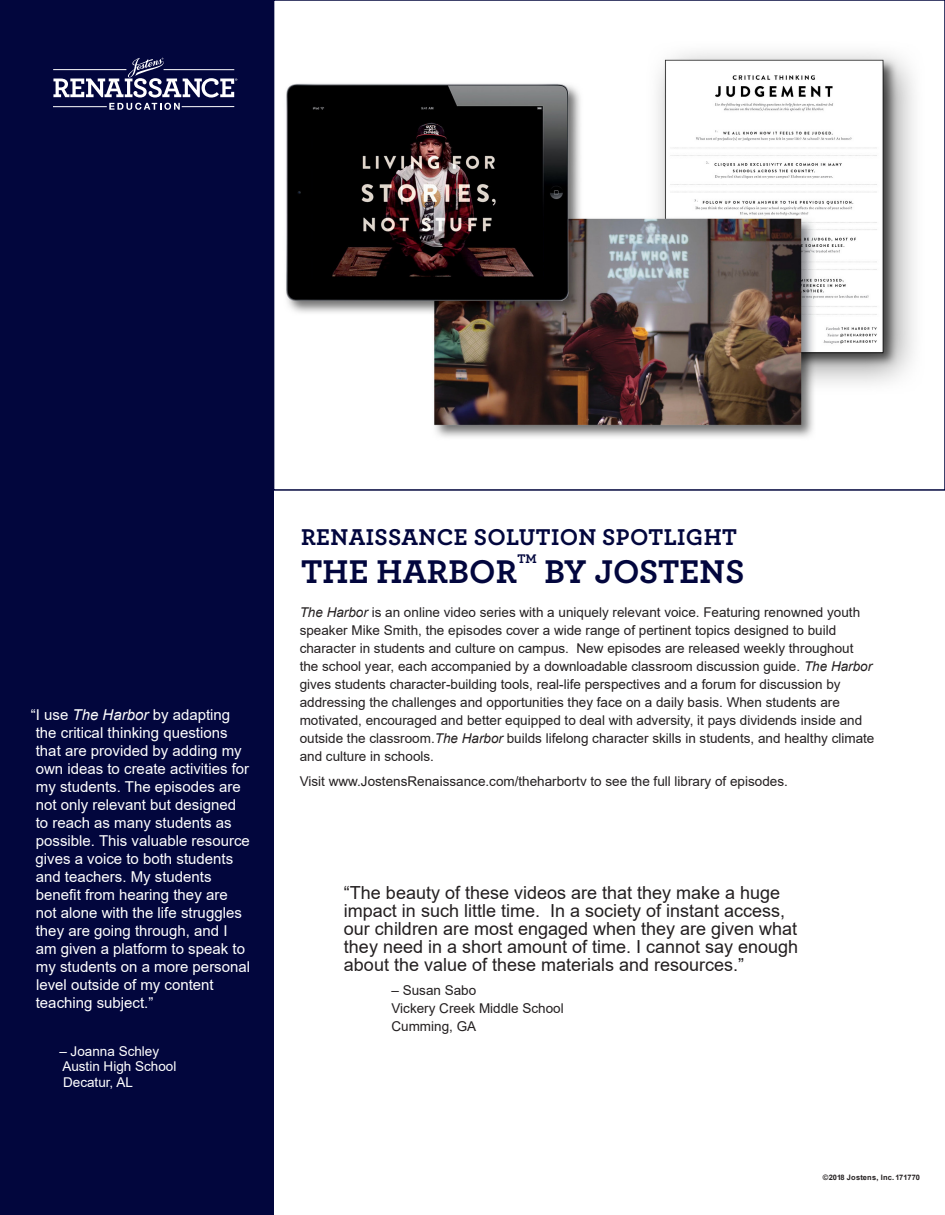
<style>
.page{position:relative;width:945px;height:1215px;background:#fff}
.page>*{position:absolute;margin:0;border:0;box-sizing:border-box;transform-origin:0 0}
.t1{font:700 34.5px "Archer";letter-spacing:.005em;color:#02063d}
.t2{font:700 24px "Archer";letter-spacing:.015em;color:#02063d}
.t3{font:18px/18px "Arial";color:#231f20}
.t4{font:15px/18px "Arial";color:#fff}
.t5{font:13.5px/18px "Arial";color:#231f20}
.t6{font:13.5px "Arial";color:#fff}
.t7{font:700 13.05px "Archer";color:#02063d}
.t8{font:700 7.5px "Arial";letter-spacing:.02em;color:#231f20}
.s1{font-style:italic}
</style>
<div class="page">
<div style="left:0;top:0;width:274px;height:1215px;background:#02063d"></div>
<svg style="left:53px;top:58px;width:184px;height:52px"></svg>
<img style="left:286px;top:52px;width:628px;height:385px">
<div style="left:273px;top:0;width:672px;height:491px;border:2px solid #02063d"></div>
<p class="t4" style="left:36px;top:705px;width:216px;text-indent:-5px">“I use <span class="s1">The Harbor</span> by adapting the critical thinking questions that are provided by adding my own ideas to create activities for my students. The episodes are not only relevant but designed to reach as many students as possible. This valuable resource gives a voice to both students and teachers. My students benefit from hearing they are not alone with the life struggles they are going through, and I am given a platform to speak to my students on a more personal level outside of my content teaching subject.”</p>
<p class="t6" style="left:59px;top:1041px;width:101px">– Joanna Schley</p>
<p class="t6" style="left:62px;top:1057px;width:116px">Austin High School</p>
<p class="t6" style="left:63px;top:1073px;width:71px">Decatur, AL</p>
<p class="t2" style="left:301px;top:518px;width:437px">RENAISSANCE SOLUTION SPOTLIGHT</p>
<p class="t1" style="left:301px;top:544px;width:218px">THE HARBOR</p>
<p class="t7" style="left:517px;top:549px;width:21px">TM</p>
<p class="t1" style="left:545px;top:544px;width:201px">BY JOSTENS</p>
<p class="t5" style="left:300px;top:604px;width:576px"><span class="s1">The Harbor</span> is an online video series with a uniquely relevant voice. Featuring renowned youth speaker Mike Smith, the episodes cover a wide range of pertinent topics designed to build character in students and culture on campus. New episodes are released weekly throughout the school year, each accompanied by a downloadable classroom discussion guide. <span class="s1">The Harbor </span>gives students character-building tools, real-life perspectives and a forum for discussion by addressing the challenges and opportunities they face on a daily basis. When students are motivated, encouraged and better equipped to deal with adversity, it pays dividends inside and outside the classroom.<span class="s1">The Harbor</span> builds lifelong character skills in students, and healthy climate and culture in schools.</p>
<p class="t5" style="left:300px;top:772px;width:490px">Visit www.JostensRenaissance.com/theharbortv to see the full library of episodes.</p>
<p class="t3" style="left:344px;top:884px;width:456px">“The beauty of these videos are that they make a huge impact in such little time. In a society of instant access, our children are most engaged when they are given what they need in a short amount of time. I cannot say enough about the value of these materials and resources.”</p>
<p class="t5" style="left:392px;top:982px;width:174px">– Susan Sabo<br>Vickery Creek Middle School<br>Cumming, GA</p>
<p class="t8" style="left:823px;top:1172px;width:99px">©2018 Jostens, Inc. 171770</p>
</div>
